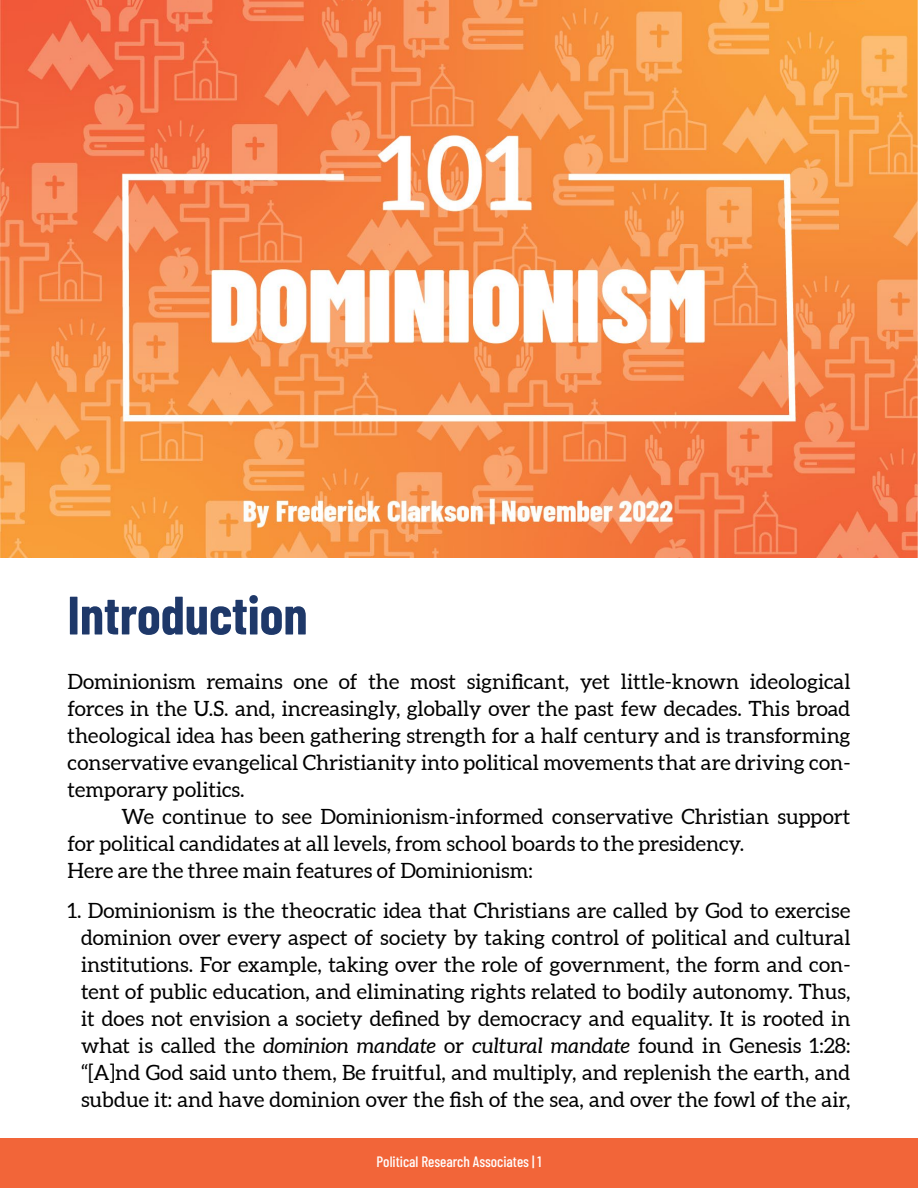
<style>
.page{position:relative;width:918px;height:1188px;background:#fff}
.page>*{position:absolute;margin:0;border:0;box-sizing:border-box;transform-origin:0 0}
.t1{font:700 54px "Barlow Condensed";color:#1e3869}
.Body{font:21px/27px "Aleo";color:#000;text-align:justify}
.t2{font:500 15px "Barlow Condensed";color:#fff}
.s1{font-style:italic}
</style>
<div class="page">
<div style="left:0;top:1138px;width:918px;height:50px;background:#f26539"></div>
<img style="left:0;top:0;width:918px;height:557px">
<h1 class="t1" style="left:68px;top:577px;width:242px">Introduction</h1>
<p class="Body" style="left:68px;top:668px;width:785px">Dominionism remains one of the most significant, yet little-known ideological forces in the U.S. and, increasingly, globally over the past few decades. This broad theological idea has been gathering strength for a half century and is transforming conservative evangelical Christianity into political movements that are driving con&shy;temporary politics.</p>
<p class="Body" style="left:68px;top:803px;width:784px;text-indent:54px">We continue to see Dominionism-informed conservative Christian support for political candidates at all levels, from school boards to the presidency.</p>
<p class="Body" style="left:68px;top:857px;width:467px">Here are the three main features of Dominionism:</p>
<p class="Body" style="left:81px;top:898px;width:771px;text-indent:-14px">1. Dominionism is the theocratic idea that Christians are called by God to exercise dominion over every aspect of society by taking control of political and cultural institutions. For example, taking over the role of government, the form and con&shy;tent of public education, and eliminating rights related to bodily autonomy. Thus, it does not envision a society defined by democracy and equality. It is rooted in what is called the <span class="s1">dominion mandate</span> or <span class="s1">cultural mandate</span> found in Genesis 1:28: “[A]nd God said unto them, Be fruitful, and multiply, and replenish the earth, and subdue it: and have dominion over the fish of the sea, and over the fowl of the air,</p>
<p class="t2" style="left:377px;top:1151px;width:166px">Political Research Associates | 1</p>
</div>
